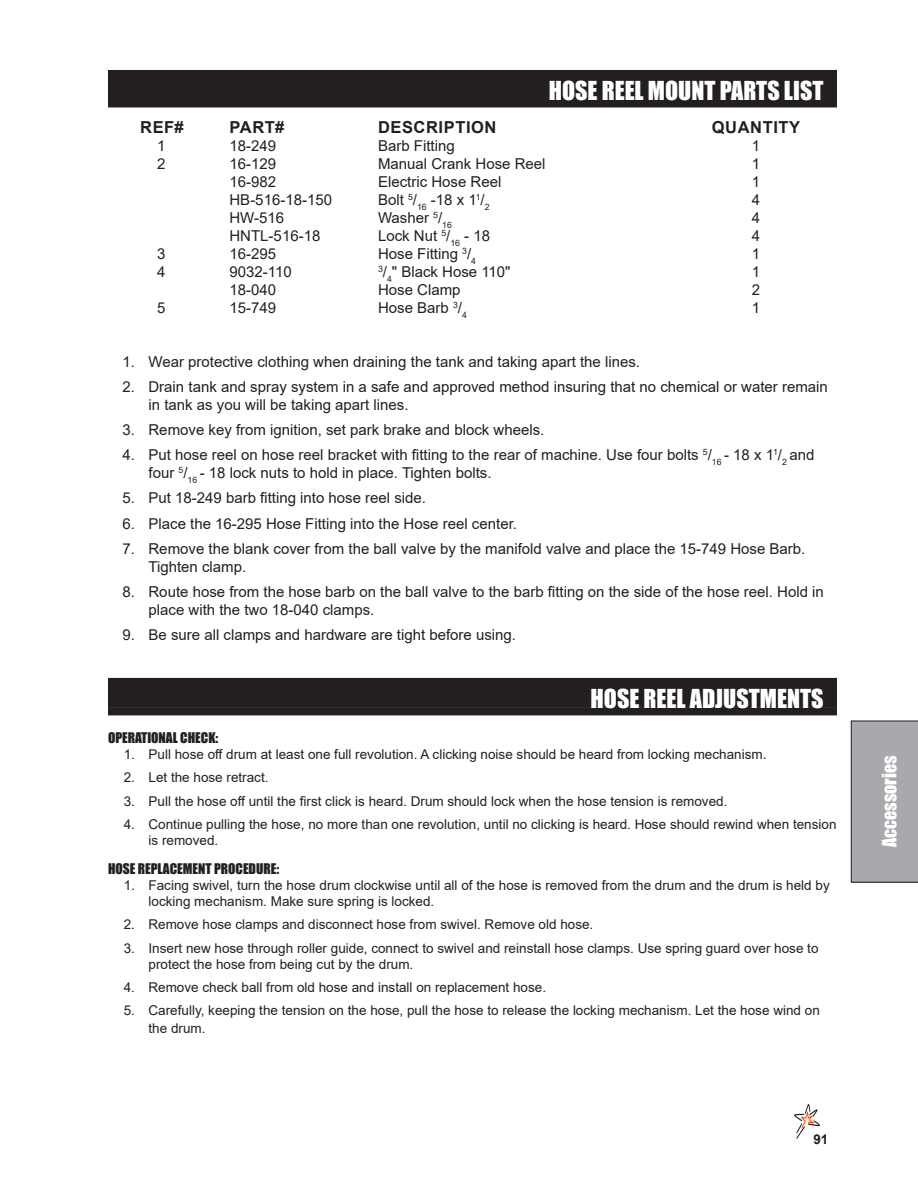
<style>
.page{position:relative;width:918px;height:1188px;background:#fff}
.page>*{position:absolute;margin:0;border:0;box-sizing:border-box;transform-origin:0 0}
.Header_Right{font:24px "Impact";color:#fff}
.t1{font:18px "Impact";color:#fff}
.Header_Parts_List{font:700 16.5px "Arial";letter-spacing:.035em;color:#231f20}
._1__2__3{font:15px/18px "Arial";color:#231f20}
.Parts_List{font:15px "Arial";color:#231f20}
._1__2__3-2{font:13.5px/16.2px "Arial";color:#231f20}
.Subhead_1{font:13.5px "Impact";color:#231f20}
.t2{font:700 13.5px "Arial";color:#231f20}
</style>
<div class="page">
<img style="left:794px;top:1104px;width:26px;height:35px">
<div style="left:811px;top:1133px;width:28px;height:7px;background:#fff"></div>
<div style="left:851px;top:721px;width:67px;height:162px;background:#a8a9ad"></div>
<div style="left:108px;top:70px;width:729px;height:30px;background:#231f20"></div>
<div style="left:108px;top:100px;width:729px;height:7px;background:#231f20"></div>
<div style="left:108px;top:678px;width:729px;height:30px;background:#231f20"></div>
<div style="left:108px;top:708px;width:729px;height:7px;background:#231f20"></div>
<p class="Header_Right" style="left:549px;top:72px;width:276px">HOSE REEL MOUNT PARTS LIST</p>
<p class="Header_Parts_List" style="left:140px;top:116px;width:45px">REF#</p>
<p class="Header_Parts_List" style="left:230px;top:116px;width:56px">PART#</p>
<p class="Header_Parts_List" style="left:378px;top:116px;width:120px">DESCRIPTION</p>
<p class="Header_Parts_List" style="left:712px;top:116px;width:90px">QUANTITY</p>
<p class="Parts_List" style="left:157px;top:136px;width:10px">1</p>
<p class="Parts_List" style="left:230px;top:136px;width:48px">18-249</p>
<p class="Parts_List" style="left:378px;top:136px;width:78px">Barb Fitting</p>
<p class="Parts_List" style="left:752px;top:136px;width:10px">1</p>
<p class="Parts_List" style="left:157px;top:154px;width:10px">2</p>
<p class="Parts_List" style="left:230px;top:154px;width:48px">16-129</p>
<p class="Parts_List" style="left:378px;top:154px;width:169px">Manual Crank Hose Reel</p>
<p class="Parts_List" style="left:752px;top:154px;width:10px">1</p>
<p class="Parts_List" style="left:230px;top:172px;width:48px">16-982</p>
<p class="Parts_List" style="left:378px;top:172px;width:125px">Electric Hose Reel</p>
<p class="Parts_List" style="left:752px;top:172px;width:10px">1</p>
<p class="Parts_List" style="left:230px;top:190px;width:104px">HB-516-18-150</p>
<p class="Parts_List" style="left:378px;top:190px;width:113px">Bolt <sup>5</sup>/<sub>16</sub> -18 x 1<sup>1</sup>/<sub>2</sub></p>
<p class="Parts_List" style="left:752px;top:190px;width:10px">4</p>
<p class="Parts_List" style="left:230px;top:208px;width:56px">HW-516</p>
<p class="Parts_List" style="left:378px;top:208px;width:76px">Washer <sup>5</sup>/<sub>16</sub></p>
<p class="Parts_List" style="left:752px;top:208px;width:10px">4</p>
<p class="Parts_List" style="left:230px;top:226px;width:92px">HNTL-516-18</p>
<p class="Parts_List" style="left:378px;top:226px;width:114px">Lock Nut <sup>5</sup>/<sub>16</sub> - 18</p>
<p class="Parts_List" style="left:752px;top:226px;width:10px">4</p>
<p class="Parts_List" style="left:157px;top:244px;width:10px">3</p>
<p class="Parts_List" style="left:230px;top:244px;width:48px">16-295</p>
<p class="Parts_List" style="left:378px;top:244px;width:100px">Hose Fitting <sup>3</sup>/<sub>4</sub></p>
<p class="Parts_List" style="left:752px;top:244px;width:10px">1</p>
<p class="Parts_List" style="left:157px;top:262px;width:10px">4</p>
<p class="Parts_List" style="left:230px;top:262px;width:64px">9032-110</p>
<p class="Parts_List" style="left:378px;top:262px;width:134px"><sup>3</sup>/<sub>4</sub>" Black Hose 110"</p>
<p class="Parts_List" style="left:752px;top:262px;width:10px">1</p>
<p class="Parts_List" style="left:230px;top:280px;width:48px">18-040</p>
<p class="Parts_List" style="left:378px;top:280px;width:84px">Hose Clamp</p>
<p class="Parts_List" style="left:752px;top:280px;width:10px">2</p>
<p class="Parts_List" style="left:157px;top:298px;width:10px">5</p>
<p class="Parts_List" style="left:230px;top:298px;width:48px">15-749</p>
<p class="Parts_List" style="left:378px;top:298px;width:90px">Hose Barb <sup>3</sup>/<sub>4</sub></p>
<p class="Parts_List" style="left:752px;top:298px;width:10px">1</p>
<p class="_1__2__3" style="left:122px;top:353px;width:519px">1. Wear protective clothing when draining the tank and taking apart the lines.</p>
<p class="_1__2__3" style="left:148px;top:378px;width:681px;text-indent:-26px">2. Drain tank and spray system in a safe and approved method insuring that no chemical or water remain in tank as you will be taking apart lines.</p>
<p class="_1__2__3" style="left:122px;top:421px;width:423px">3. Remove key from ignition, set park brake and block wheels.</p>
<p class="_1__2__3" style="left:148px;top:446px;width:667px;text-indent:-26px">4. Put hose reel on hose reel bracket with fitting to the rear of machine. Use four bolts <sup>5</sup>/<sub>16</sub> - 18 x 1<sup>1</sup>/<sub>2</sub> and four <sup>5</sup>/<sub>16</sub> - 18 lock nuts to hold in place. Tighten bolts.</p>
<p class="_1__2__3" style="left:122px;top:489px;width:305px">5. Put 18-249 barb fitting into hose reel side.</p>
<p class="_1__2__3" style="left:122px;top:514px;width:396px">6. Place the 16-295 Hose Fitting into the Hose reel center.</p>
<p class="_1__2__3" style="left:148px;top:539px;width:658px;text-indent:-26px">7. Remove the blank cover from the ball valve by the manifold valve and place the 15-749 Hose Barb.<br>Tighten clamp.</p>
<p class="_1__2__3" style="left:148px;top:582px;width:677px;text-indent:-26px">8. Route hose from the hose barb on the ball valve to the barb fitting on the side of the hose reel. Hold in place with the two 18-040 clamps.</p>
<p class="_1__2__3" style="left:122px;top:625px;width:395px">9. Be sure all clamps and hardware are tight before using.</p>
<p class="Header_Right" style="left:591px;top:680px;width:234px">HOSE REEL ADJUSTMENTS</p>
<p class="Subhead_1" style="left:108px;top:727px;width:112px">OPERATIONAL CHECK:</p>
<p class="_1__2__3-2" style="left:124px;top:746px;width:644px">1. Pull hose off drum at least one full revolution. A clicking noise should be heard from locking mechanism.</p>
<p class="_1__2__3-2" style="left:124px;top:770px;width:146px">2. Let the hose retract.</p>
<p class="_1__2__3-2" style="left:124px;top:793px;width:605px">3. Pull the hose off until the first click is heard. Drum should lock when the hose tension is removed.</p>
<p class="_1__2__3-2" style="left:148px;top:816px;width:690px;text-indent:-25px">4. Continue pulling the hose, no more than one revolution, until no clicking is heard. Hose should rewind when tension is removed.</p>
<p class="Subhead_1" style="left:108px;top:858px;width:173px">HOSE REPLACEMENT PROCEDURE:</p>
<p class="_1__2__3-2" style="left:148px;top:877px;width:683px;text-indent:-25px">1. Facing swivel, turn the hose drum clockwise until all of the hose is removed from the drum and the drum is held by locking mechanism. Make sure spring is locked.</p>
<p class="_1__2__3-2" style="left:124px;top:917px;width:471px">2. Remove hose clamps and disconnect hose from swivel. Remove old hose.</p>
<p class="_1__2__3-2" style="left:148px;top:940px;width:672px;text-indent:-25px">3. Insert new hose through roller guide, connect to swivel and reinstall hose clamps. Use spring guard over hose to protect the hose from being cut by the drum.</p>
<p class="_1__2__3-2" style="left:124px;top:979px;width:424px">4. Remove check ball from old hose and install on replacement hose.</p>
<p class="_1__2__3-2" style="left:148px;top:1002px;width:673px;line-height:18px;text-indent:-25px">5. Carefully, keeping the tension on the hose, pull the hose to release the locking mechanism. Let the hose wind on the drum.</p>
<p class="t2" style="left:813px;top:1129px;width:17px">91</p>
<h2 class="t1" style="left:875px;top:847px;width:93px;rotate:-90deg">Accessories</h2>
</div>
